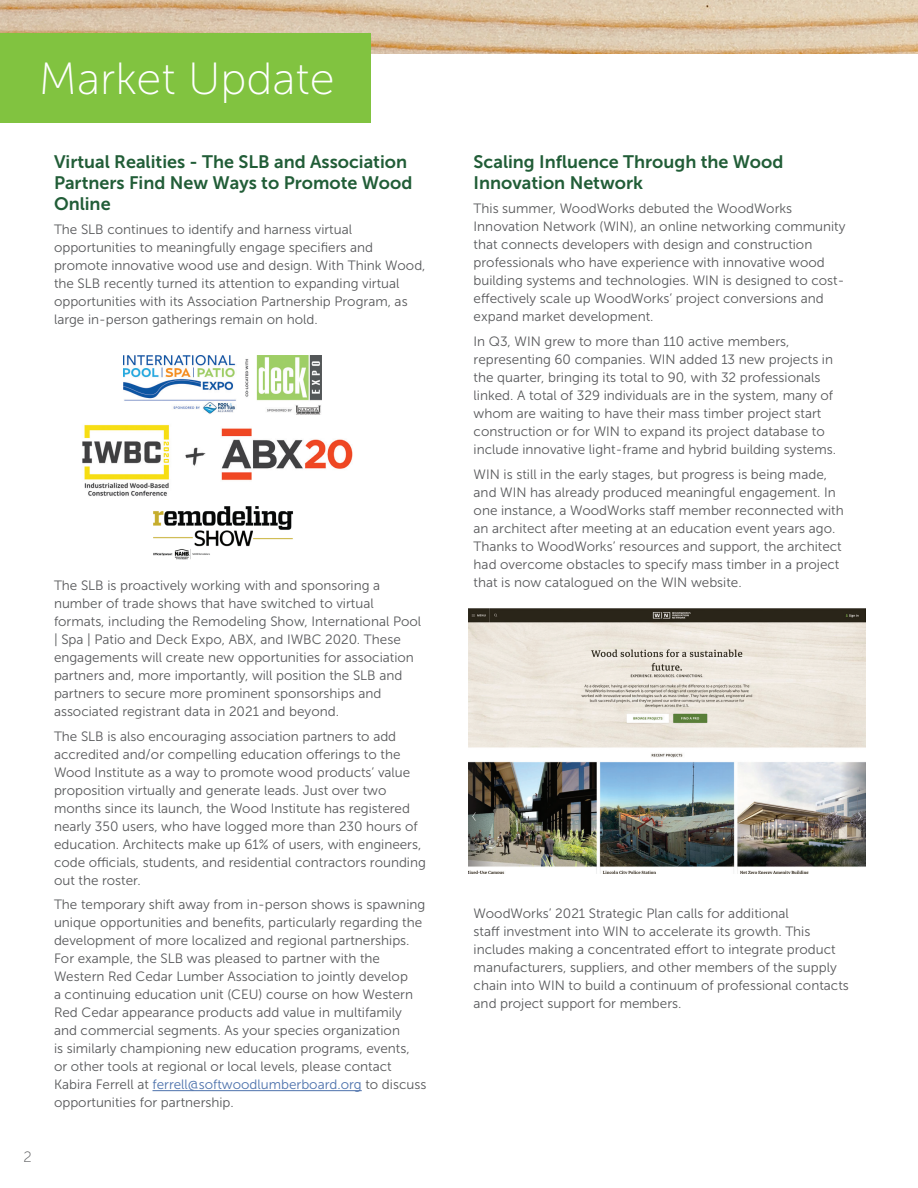
<style>
.page{position:relative;width:918px;height:1188px;background:#fff}
.page>*{position:absolute;margin:0;border:0;box-sizing:border-box;transform-origin:0 0}
.t1{font:45px "Museo Sans 100";color:#fff}
.Paragraph_Title{font:18px/21px "Museo Sans 700";color:#215d37}
.t2{font:14.85px "Museo Sans 100";color:#57585a}
.Body{font:13.5px/18px "Museo Sans 300";color:#57585a}
.Last_Body{font:13.5px/18px "Museo Sans 300";color:#57585a}
.s1{color:#4d72ac}
</style>
<div class="page">
<img style="left:0;top:0;width:918px;height:54px">
<div style="left:0;top:33px;width:371px;height:89px;background:#81c340"></div>
<hr style="left:153px;top:1090px;width:209px;height:1px;background:#4d72ac">
<img style="left:469px;top:608px;width:396px;height:266px">
<img style="left:123px;top:356px;width:198px;height:59px">
<img style="left:82px;top:424px;width:271px;height:72px">
<img style="left:154px;top:506px;width:139px;height:54px">
<p class="t1" style="left:39px;top:54px;width:297px">Market Update</p>
<p class="Paragraph_Title" style="left:54px;top:151px;width:360px">Virtual Realities - The SLB and Association<br>Partners Find New Ways to Promote Wood<br>Online</p>
<p class="Last_Body" style="left:54px;top:221px;width:373px">The SLB continues to identify and harness virtual opportunities to meaningfully engage specifiers and promote innovative wood use and design. With Think Wood, the SLB recently turned its attention to expanding virtual opportunities with its Association Partnership Program, as large in-person gatherings remain on hold.</p>
<p class="t2" style="left:23px;top:1149px;width:10px">2</p>
<p class="Body" style="left:54px;top:576px;width:369px">The SLB is proactively working with and sponsoring a number of trade shows that have switched to virtual formats, including the Remodeling Show, International Pool | Spa | Patio and Deck Expo, ABX, and IWBC 2020. These engagements will create new opportunities for association partners and, more importantly, will position the SLB and partners to secure more prominent sponsorships and associated registrant data in 2021 and beyond.</p>
<p class="Body" style="left:54px;top:727px;width:373px">The SLB is also encouraging association partners to add accredited and/or compelling education offerings to the Wood Institute as a way to promote wood products’ value proposition virtually and generate leads. Just over two months since its launch, the Wood Institute has registered nearly 350 users, who have logged more than 230 hours of education. Architects make up 61% of users, with engineers, code officials, students, and residential contractors rounding out the roster.</p>
<p class="Last_Body" style="left:54px;top:896px;width:374px">The temporary shift away from in-person shows is spawning unique opportunities and benefits, particularly regarding the development of more localized and regional partnerships.<br>For example, the SLB was pleased to partner with the Western Red Cedar Lumber Association to jointly develop<br>a continuing education unit (CEU) course on how Western Red Cedar appearance products add value in multifamily and commercial segments. As your species organization<br>is similarly championing new education programs, events, or other tools at regional or local levels, please contact Kabira Ferrell at <span class="s1">ferrell@softwoodlumberboard.org</span> to discuss opportunities for partnership.</p>
<p class="Paragraph_Title" style="left:474px;top:151px;width:311px">Scaling Influence Through the Wood<br>Innovation Network</p>
<p class="Body" style="left:474px;top:200px;width:373px">This summer, WoodWorks debuted the WoodWorks Innovation Network (WIN), an online networking community that connects developers with design and construction professionals who have experience with innovative wood building systems and technologies. WIN is designed to cost&shy;effectively scale up WoodWorks’ project conversions and expand market development.</p>
<p class="Body" style="left:474px;top:333px;width:364px">In Q3, WIN grew to more than 110 active members, representing 60 companies. WIN added 13 new projects in the quarter, bringing its total to 90, with 32 professionals linked. A total of 329 individuals are in the system, many of whom are waiting to have their mass timber project start construction or for WIN to expand its project database to include innovative light-frame and hybrid building systems.</p>
<p class="Body" style="left:474px;top:465px;width:372px">WIN is still in the early stages, but progress is being made, and WIN has already produced meaningful engagement. In one instance, a WoodWorks staff member reconnected with an architect after meeting at an education event years ago.<br>Thanks to WoodWorks’ resources and support, the architect had overcome obstacles to specify mass timber in a project that is now catalogued on the WIN website.</p>
<p class="Body" style="left:474px;top:904px;width:377px">WoodWorks’ 2021 Strategic Plan calls for additional<br>staff investment into WIN to accelerate its growth. This includes making a concentrated effort to integrate product manufacturers, suppliers, and other members of the supply chain into WIN to build a continuum of professional contacts and project support for members.</p>
</div>
